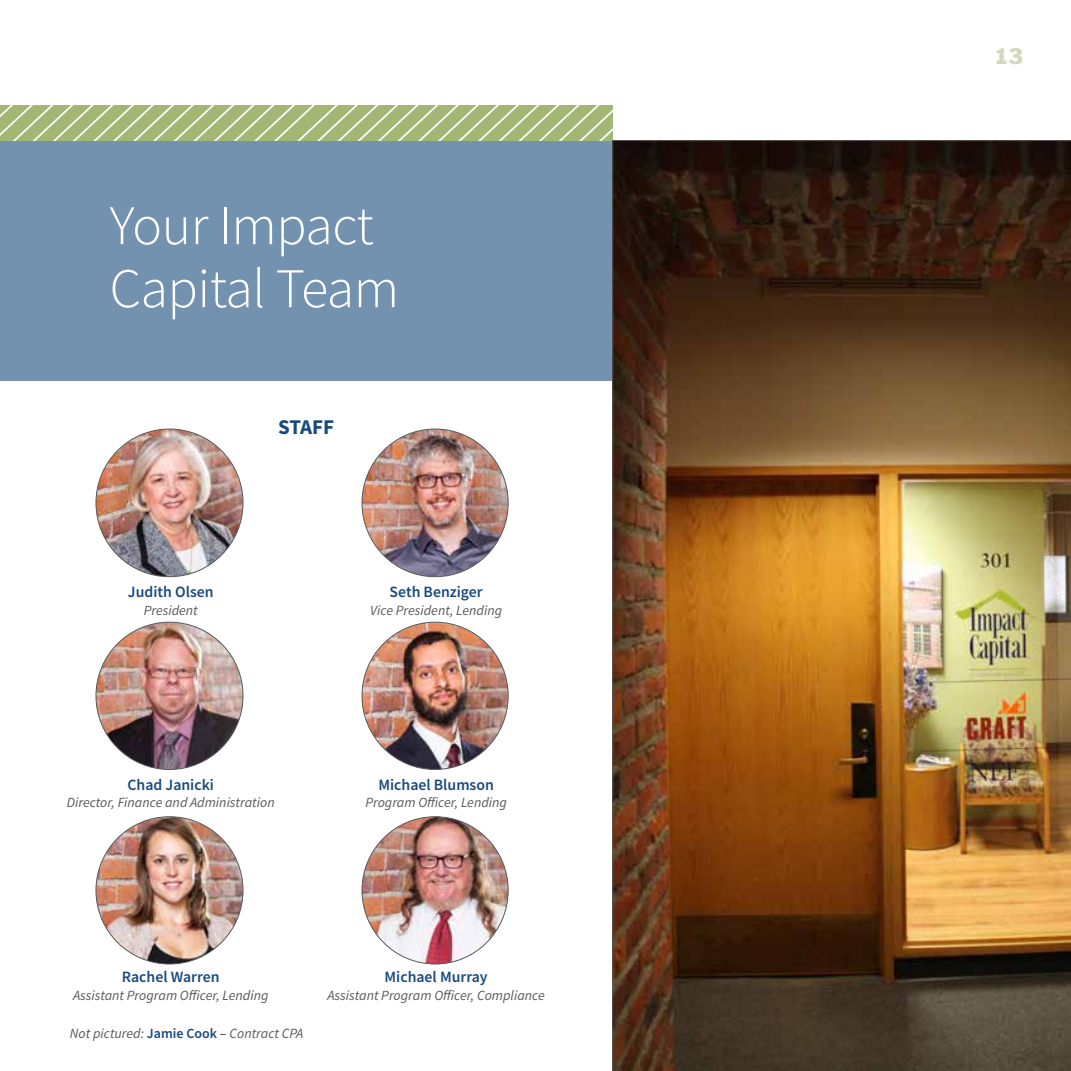
<style>
.page{position:relative;width:1071px;height:1071px;background:#fff}
.page>*{position:absolute;margin:0;border:0;box-sizing:border-box;transform-origin:0 0}
.t1{font:300 56px/63px "Source Sans Pro";letter-spacing:-.01em;color:#fff}
.t2{font:700 21px "Source Sans Pro";letter-spacing:-.01em;color:#174a7c}
.t3{font:21px "Franklin Gothic";color:#d0daba}
.t4{font:600 15.75px "Source Sans Pro";color:#174a7c}
.t5{font:italic 14px "Source Sans Pro";color:#58595b}
.s1{font-weight:600;font-style:normal;color:#174a7c}
.s2{font-weight:600;font-style:normal}
</style>
<div class="page">
<svg style="left:0;top:105px;width:613px;height:36px;background:#aebf85"></svg>
<div style="left:0;top:141px;width:613px;height:239px;background:#7392b0"></div>
<img style="left:362px;top:817px;width:146px;height:147px">
<img style="left:362px;top:622px;width:146px;height:147px">
<img style="left:96px;top:622px;width:147px;height:147px;border-radius:74px">
<img style="left:96px;top:429px;width:147px;height:148px;border-radius:74px">
<img style="left:96px;top:817px;width:147px;height:147px;border-radius:74px">
<img style="left:362px;top:429px;width:146px;height:148px">
<img style="left:613px;top:140px;width:458px;height:931px">
<h1 class="t1" style="left:110px;top:194px;width:291px">Your Impact<br>Capital Team</h1>
<p class="t4" style="left:128px;top:581px;width:87px">Judith Olsen</p>
<p class="t5" style="left:144px;top:601px;width:56px">President</p>
<h2 class="t2" style="left:278px;top:413px;width:58px">staff</h2>
<p class="t4" style="left:390px;top:581px;width:95px">Seth Benziger</p>
<p class="t5" style="left:370px;top:601px;width:133px">Vice President, Lending</p>
<p class="t4" style="left:128px;top:774px;width:88px">Chad Janicki</p>
<p class="t5" style="left:67px;top:793px;width:209px">Director, Finance and Administration</p>
<p class="t4" style="left:378px;top:774px;width:117px">M ichael Blumson</p>
<p class="t5" style="left:365px;top:793px;width:143px">Program Officer, Lending</p>
<p class="t4" style="left:122px;top:966px;width:99px">Rachel Warren</p>
<p class="t5" style="left:73px;top:986px;width:197px">Assistant Program Officer, Lending</p>
<p class="t5" style="left:70px;top:1025px;width:235px">Not pictured: <span class="s1">Jamie Cook</span> <span class="s2">–</span> Contract CPA</p>
<p class="t4" style="left:385px;top:966px;width:105px">M ichael M urray</p>
<p class="t5" style="left:327px;top:986px;width:219px">Assistant Program Officer, Compliance</p>
<h2 class="t3" style="left:994px;top:43px;width:31px">13</h2>
</div>
